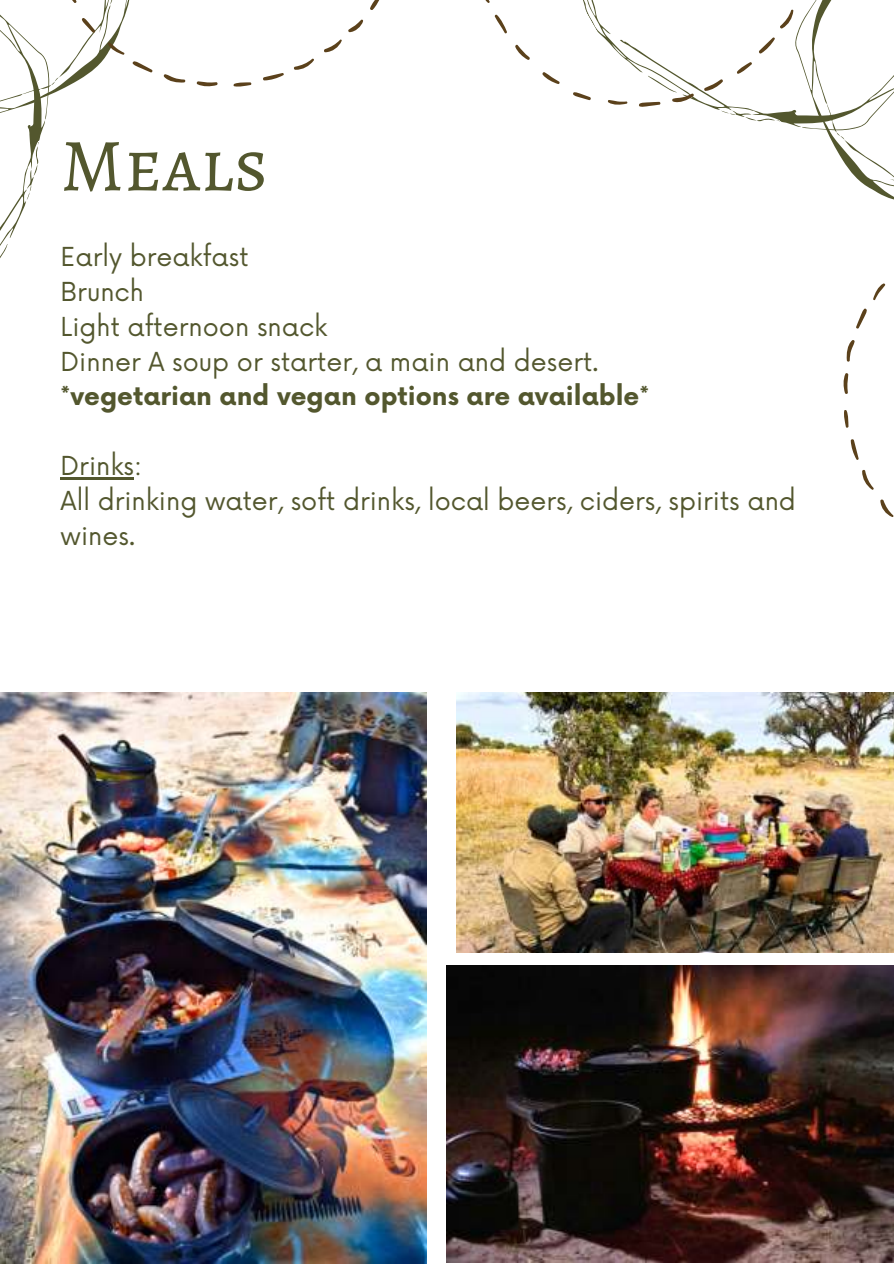
<style>
.page{position:relative;width:894px;height:1264px;background:#fff}
.page>*{position:absolute;margin:0;border:0;box-sizing:border-box;transform-origin:0 0}
.t1{font:75px "Alegreya SC";color:#53572e}
.t2{font:25.5px/34.8px "Now";color:#53572e}
.t3{font:700 25.5px "Now";color:#53572e}
</style>
<div class="page">
<hr style="left:61px;top:477px;width:73px;height:3px;background:#53572e">
<svg style="left:880px;top:499px;width:13px;height:18px"></svg>
<svg style="left:862px;top:469px;width:12px;height:21px"></svg>
<svg style="left:850px;top:439px;width:8px;height:21px"></svg>
<svg style="left:844px;top:410px;width:4px;height:18px"></svg>
<svg style="left:843px;top:373px;width:5px;height:21px"></svg>
<svg style="left:846px;top:340px;width:8px;height:22px"></svg>
<svg style="left:856px;top:308px;width:10px;height:21px"></svg>
<svg style="left:873px;top:283px;width:12px;height:18px"></svg>
<svg style="left:573px;top:0;width:320px;height:200px"></svg>
<svg style="left:542px;top:72px;width:18px;height:12px"></svg>
<svg style="left:515px;top:44px;width:15px;height:16px"></svg>
<svg style="left:494px;top:14px;width:13px;height:20px"></svg>
<svg style="left:485px;top:0;width:5px;height:3px"></svg>
<svg style="left:370px;top:0;width:10px;height:10px"></svg>
<svg style="left:348px;top:19px;width:15px;height:13px"></svg>
<svg style="left:324px;top:39px;width:18px;height:13px"></svg>
<svg style="left:294px;top:58px;width:20px;height:12px"></svg>
<svg style="left:263px;top:73px;width:21px;height:7px"></svg>
<svg style="left:233px;top:82px;width:19px;height:5px"></svg>
<svg style="left:196px;top:81px;width:22px;height:6px"></svg>
<svg style="left:163px;top:74px;width:23px;height:9px"></svg>
<svg style="left:0;top:0;width:153px;height:258px"></svg>
<img style="left:0;top:692px;width:426px;height:571px">
<img style="left:446px;top:965px;width:447px;height:297px">
<img style="left:456px;top:692px;width:437px;height:260px">
<h1 class="t1" style="left:61px;top:113px;width:209px">Meals</h1>
<p class="t2" style="left:61px;top:237px;width:539px">Early breakfast<br>Brunch<br>Light afternoon snack<br>Dinner A soup or starter, a main and desert.</p>
<p class="t3" style="left:61px;top:377px;width:590px">*vegetarian and vegan options are available *</p>
<p class="t2" style="left:61px;top:447px;width:736px">Drinks:<br>All drinking water, soft drinks, local beers, ciders, spirits and wines.</p>
</div>
